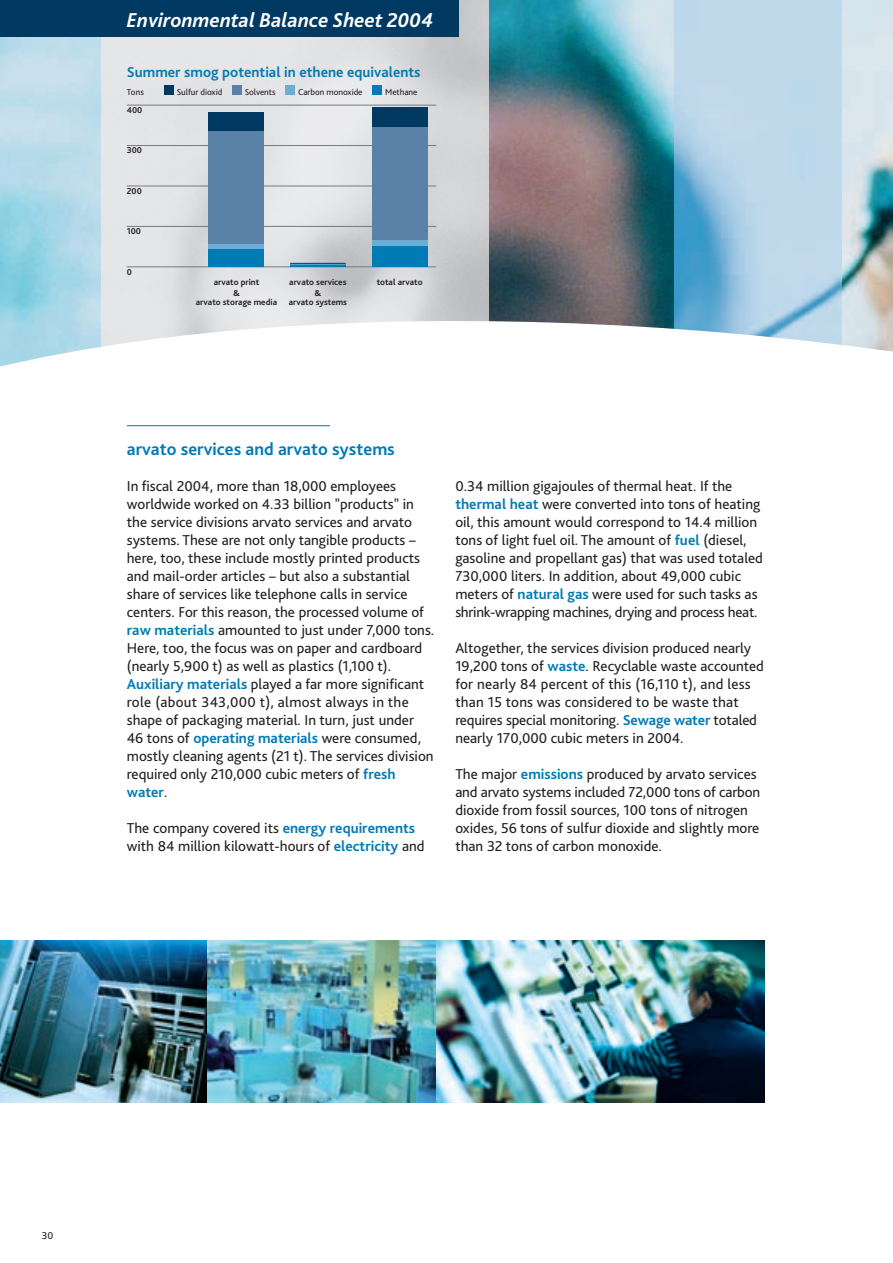
<style>
.page{position:relative;width:893px;height:1263px;background:#fff}
.page>*{position:absolute;margin:0;border:0;box-sizing:border-box;transform-origin:0 0}
.t1{font:italic 700 21px "Bliss 2";color:#fff}
.t2{font:700 18px "Bliss 2";color:#007bb6}
.t3{font:15px/18px "Bliss 2";color:#231f20}
.t4{font:700 15px "Bliss 2";color:#007bb6}
.t5{font:10.5px "Bliss 2";color:#231f20}
.t6{font:700 9px "Bliss 2";color:#231f20}
.t7{font:9px "Bliss 2";letter-spacing:-.005em;color:#231f20}
.s1{font-weight:700;color:#007bb6}
</style>
<div class="page">
<img style="left:0;top:0;width:893px;height:1103px">
<h1 class="t1" style="left:127px;top:12px;width:308px">Environmental Balance Sheet 2004</h1>
<p class="t4" style="left:127px;top:66px;width:295px">Summer smog potential in ethene equivalents</p>
<p class="t7" style="left:127px;top:88px;width:19px">Tons</p>
<p class="t7" style="left:177px;top:88px;width:47px">Sulfur dioxid</p>
<p class="t7" style="left:245px;top:88px;width:32px">Solvents</p>
<p class="t7" style="left:298px;top:88px;width:66px">Carbon monoxide</p>
<p class="t7" style="left:385px;top:88px;width:34px">Methane</p>
<p class="t6" style="left:127px;top:106px;width:17px">400</p>
<p class="t6" style="left:127px;top:147px;width:17px">300</p>
<p class="t6" style="left:127px;top:187px;width:17px">200</p>
<p class="t6" style="left:127px;top:228px;width:16px">100</p>
<p class="t6" style="left:127px;top:268px;width:7px">0</p>
<p class="t6" style="left:214px;top:279px;width:47px">arvato print</p>
<p class="t6" style="left:289px;top:279px;width:59px">arvato services</p>
<p class="t6" style="left:377px;top:279px;width:47px">total arvato</p>
<p class="t6" style="left:233px;top:289px;width:8px">&amp;</p>
<p class="t6" style="left:314px;top:289px;width:8px">&amp;</p>
<p class="t6" style="left:196px;top:298px;width:83px">arvato storage media</p>
<p class="t6" style="left:289px;top:298px;width:60px">arvato systems</p>
<p class="t2" style="left:127px;top:442px;width:270px">arvato services and arvato systems</p>
<p class="t3" style="left:127px;top:478px;width:309px">In fiscal 2004, more than 18,000 employees worldwide worked on 4.33 billion "products" in the service divisions arvato services and arvato systems. These are not only tangible products – here, too, these include mostly printed products and mail-order articles – but also a substantial share of services like telephone calls in service centers. For this reason, the processed volume of <span class="s1">raw materials</span> amounted to just under 7,000 tons.<br>Here, too, the focus was on paper and cardboard (nearly 5,900 t) as well as plastics (1,100 t).<br><span class="s1">Auxiliary materials</span> played a far more significant role (about 343,000 t), almost always in the shape of packaging material. In turn, just under 46 tons of <span class="s1">operating materials</span> were consumed, mostly cleaning agents (21 t). The services division required only 210,000 cubic meters of <span class="s1">fresh water</span>.</p>
<p class="t3" style="left:127px;top:820px;width:299px">The company covered its <span class="s1">energy requirements </span>with 84 million kilowatt-hours of <span class="s1">electricity</span> and</p>
<p class="t3" style="left:455px;top:478px;width:309px">0.34 million gigajoules of thermal heat. If the <span class="s1">thermal heat</span> were converted into tons of heating oil, this amount would correspond to 14.4 million tons of light fuel oil. The amount of <span class="s1">fuel</span> (diesel, gasoline and propellant gas) that was used totaled 730,000 liters. In addition, about 49,000 cubic meters of <span class="s1">natural gas</span> were used for such tasks as shrink-wrapping machines, drying and process heat.</p>
<p class="t3" style="left:455px;top:640px;width:310px">Altogether, the services division produced nearly 19,200 tons of <span class="s1">waste</span>. Recyclable waste accounted for nearly 84 percent of this (16,110 t), and less than 15 tons was considered to be waste that requires special monitoring. <span class="s1">Sewage water</span> totaled nearly 170,000 cubic meters in 2004.</p>
<p class="t3" style="left:455px;top:766px;width:306px">The major <span class="s1">emissions</span> produced by arvato services and arvato systems included 72,000 tons of carbon dioxide from fossil sources, 100 tons of nitrogen oxides, 56 tons of sulfur dioxide and slightly more than 32 tons of carbon monoxide.</p>
<p class="t5" style="left:42px;top:1232px;width:13px">30</p>
</div>
